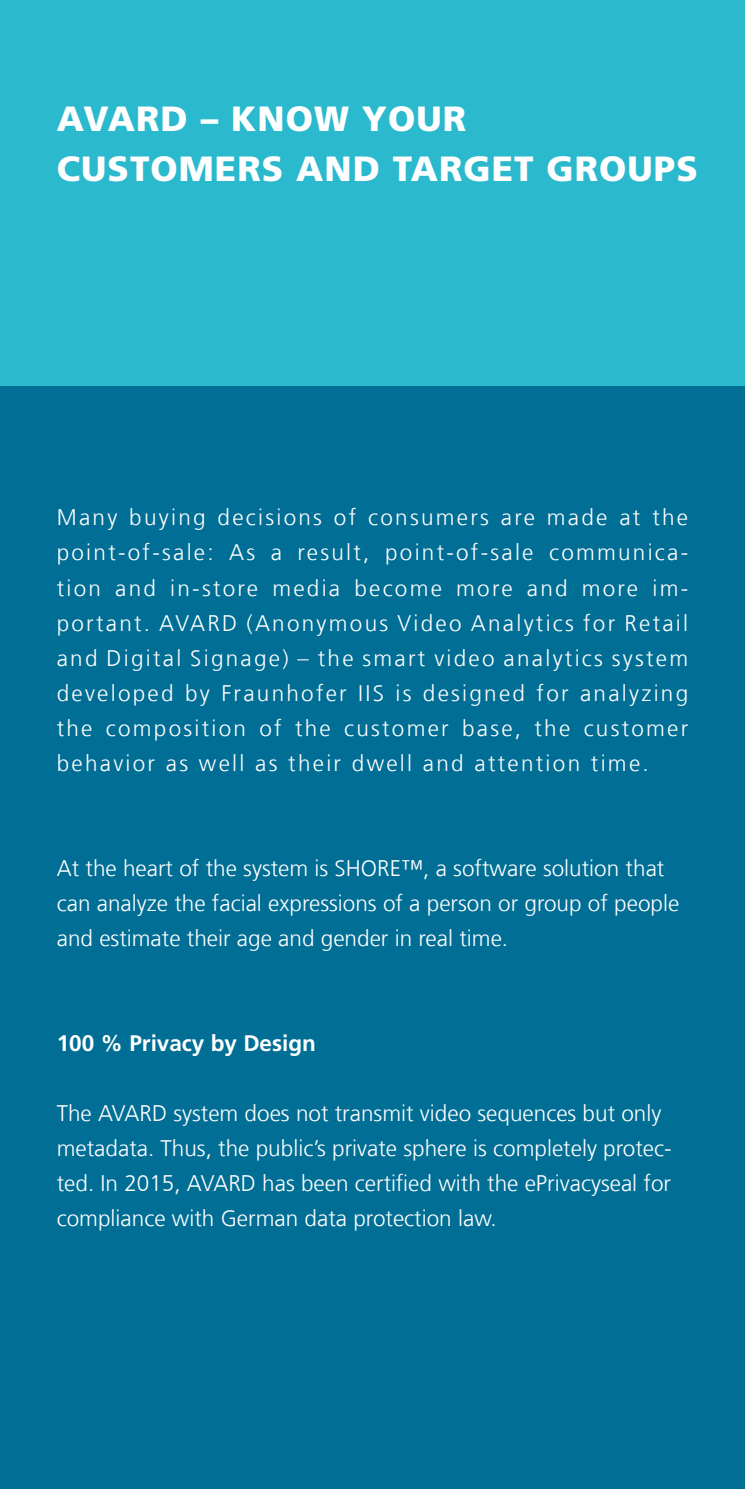
<style>
.page{position:relative;width:745px;height:1489px;background:#fff}
.page>*{position:absolute;margin:0;border:0;box-sizing:border-box;transform-origin:0 0}
._03_Standardüberschr{font:900 35px "Frutiger LT Com";letter-spacing:.03em;color:#fff}
._04_Einleitungstext{font:300 22.5px/35px "Frutiger LT Com";letter-spacing:.1em;color:#fff;text-align:justify}
._06_Fließtext{font:300 22.5px/35px "Frutiger LT Com";color:#fff}
._06_Fließtext-2{font:700 22.5px "Frutiger LT Com";color:#fff}
</style>
<div class="page">
<div style="left:0;top:0;width:744px;height:1488px;background:#006e95"></div>
<div style="left:0;top:0;width:744px;height:385px;background:#2bb9ce"></div>
<p class="_03_Standardüberschr" style="left:57px;top:98px;width:411px">AVARD – KNOW YOUR</p>
<p class="_03_Standardüberschr" style="left:57px;top:148px;width:642px">CUSTOMERS AND TARGET GROUPS</p>
<p class="_04_Einleitungstext" style="left:57px;top:500px;width:632px">Many buying decisions of consumers are made at the point-of-sale: As a result, point-of-sale communica&shy;tion and in-store media become more and more im&shy;portant. AVARD (Anonymous Video Analytics for Retail and Digital Signage) – the smart video analytics system developed by Fraunhofer IIS is designed for analyzing the composition of the customer base, the customer behavior as well as their dwell and attention time.</p>
<p class="_06_Fließtext" style="left:57px;top:850px;width:623px">At the heart of the system is SHORE™, a software solution that can analyze the facial expressions of a person or group of people and estimate their age and gender in real time.</p>
<p class="_06_Fließtext-2" style="left:57px;top:1029px;width:260px">100 % Privacy by Design</p>
<p class="_06_Fließtext" style="left:57px;top:1095px;width:616px">The AVARD system does not transmit video sequences but only metadata. Thus, the public’s private sphere is completely protec&shy;ted. In 2015, AVARD has been certified with the ePrivacyseal for compliance with German data protection law.</p>
</div>
